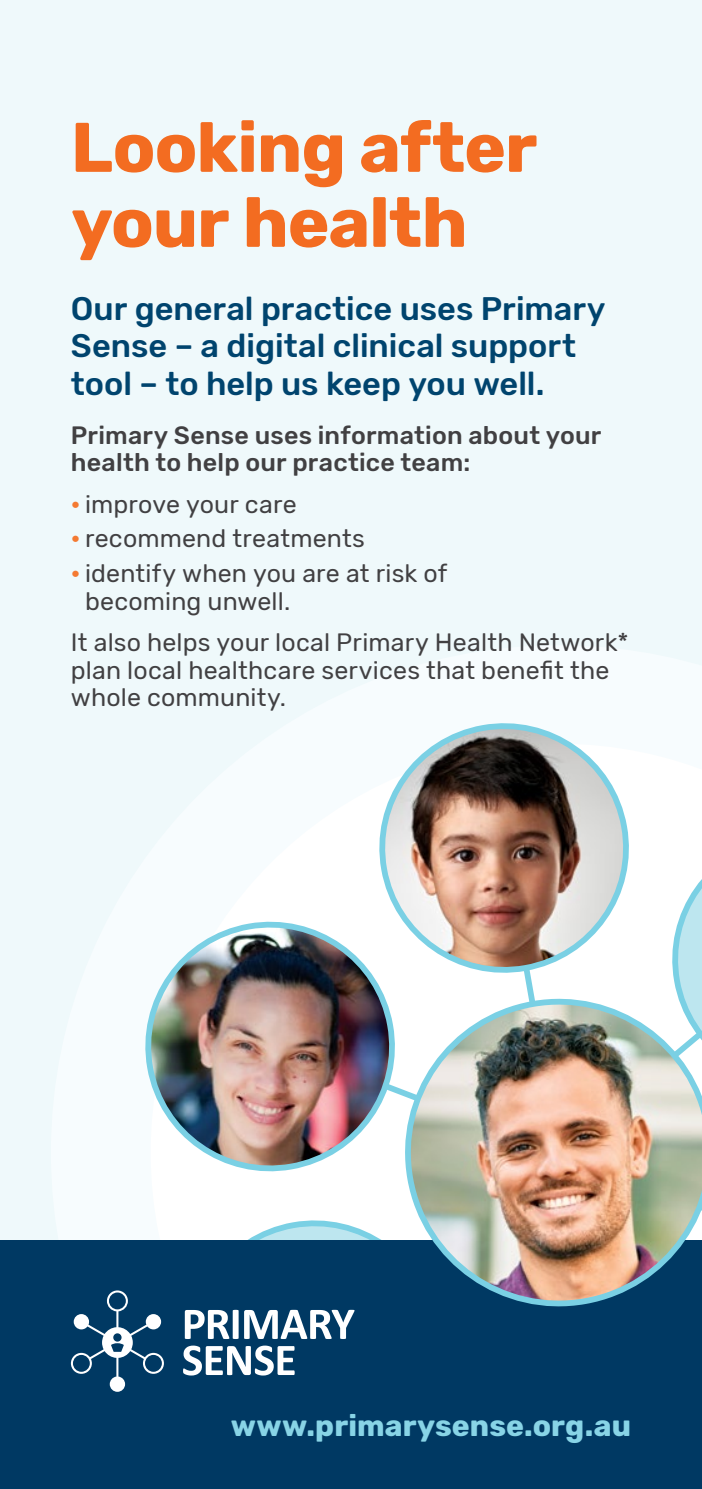
<style>
.page{position:relative;width:702px;height:1489px;background:#fff}
.page>*{position:absolute;margin:0;border:0;box-sizing:border-box;transform-origin:0 0}
.t1{font:700 70px/75px "Rubik";letter-spacing:-.015em;color:#f36c21}
.t2{font:500 32.5px/37.5px "Rubik";color:#00446e}
.t3{font:700 30px "Rubik";letter-spacing:.005em;color:#88d4e6}
.t4{font:25px/27.5px "Rubik";letter-spacing:.005em;color:#414042}
.t5{font:500 25px/27.5px "Rubik";letter-spacing:.01em;color:#414042}
.s1{font-weight:700;color:#f47a32}
</style>
<div class="page">
<div style="left:0;top:0;width:702px;height:1488px;background:#eff9fb"></div>
<svg style="left:151px;top:751px;width:551px;height:489px"></svg>
<div style="left:402px;top:969px;width:263px;height:20px;background:#fff"></div>
<div style="left:297px;top:1178px;width:99px;height:35px;background:#fff"></div>
<img style="left:372px;top:723px;width:263px;height:256px">
<svg style="left:183px;top:1213px;width:213px;height:27px"></svg>
<img style="left:145px;top:914px;width:257px;height:264px">
<svg style="left:665px;top:828px;width:37px;height:161px"></svg>
<div style="left:0;top:1240px;width:702px;height:248px;background:#003963"></div>
<svg style="left:71px;top:1290px;width:93px;height:101px"></svg>
<svg style="left:185px;top:1309px;width:53px;height:29px"></svg>
<svg style="left:244px;top:1309px;width:110px;height:29px"></svg>
<svg style="left:183px;top:1345px;width:111px;height:30px"></svg>
<img style="left:396px;top:989px;width:306px;height:318px">
<h1 class="t1" style="left:71px;top:112px;width:468px">Looking after your health</h1>
<h2 class="t2" style="left:71px;top:291px;width:536px">Our general practice uses Primary<br>Sense – a digital clinical support tool – to help us keep you well.</h2>
<p class="t5" style="left:71px;top:422px;width:532px">Primary Sense uses information about your health to help our practice team:</p>
<p class="t4" style="left:71px;top:491px;width:227px"><span class="s1">•</span> improve your care</p>
<p class="t4" style="left:71px;top:525px;width:295px"><span class="s1">•</span> recommend treatments</p>
<p class="t4" style="left:85px;top:560px;width:364px;text-indent:-14px"><span class="s1">•</span> identify when you are at risk of becoming unwell.</p>
<p class="t4" style="left:71px;top:629px;width:559px">It also helps your local Primary Health Network* plan local healthcare services that benefit the whole community.</p>
<p class="t3" style="left:231px;top:1407px;width:402px">www.primarysense.org.au</p>
</div>
